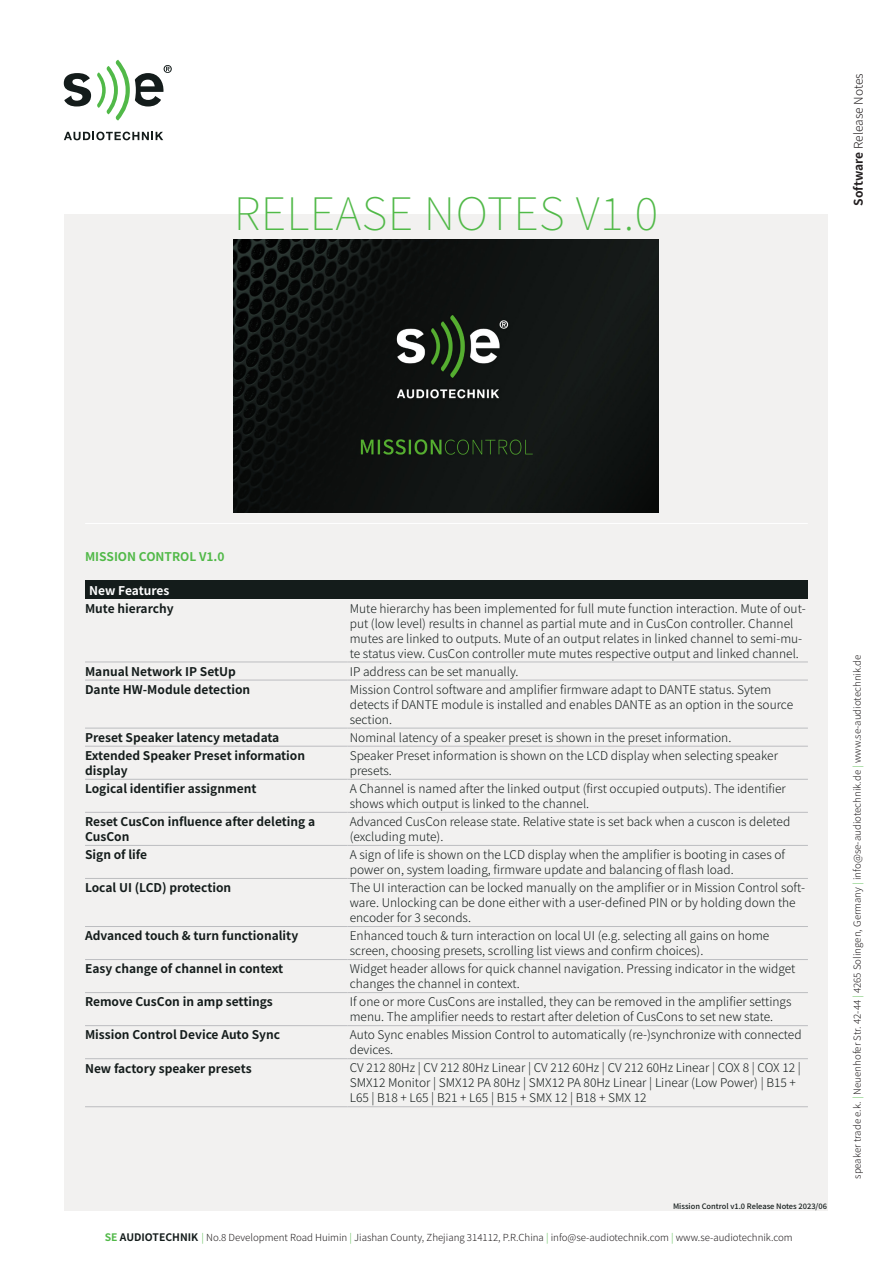
<style>
.page{position:relative;width:893px;height:1263px;background:#fff}
.page>*{position:absolute;margin:0;border:0;box-sizing:border-box;transform-origin:0 0}
.t1{font:200 45px "Source Han Sans CN";letter-spacing:.01em;color:#51b948}
.t2{font:300 12px/15px "Source Han Sans CN";color:#141c1b}
.t3{font:700 12px/15px "Source Han Sans CN";color:#141c1b}
.t4{font:300 12px "Source Han Sans CN";color:#231f20}
.t5{font:700 12px "Source Han Sans CN";color:#51b948}
.t6{font:700 12px "Source Han Sans CN";letter-spacing:-.005em;color:#fff}
.t7{font:300 10.35px "Source Han Sans CN";color:#141c1b}
.t8{font:300 9.75px "Source Han Sans CN";color:#231f20}
.t9{font:700 9.75px "Source Han Sans CN";letter-spacing:.09em;color:#141c1b}
.t10{font:500 7.5px "Source Han Sans CN";color:#141c1b}
.s1{font-weight:700}
.s2{font-weight:300}
.s3{font-weight:700;color:#51b948}
.s4{color:#51b948}
</style>
<div class="page">
<div style="left:64px;top:214px;width:764px;height:996px;background:#f2f1f0"></div>
<svg style="left:64px;top:132px;width:99px;height:8px"></svg>
<svg style="left:64px;top:73px;width:27px;height:33px"></svg>
<svg style="left:97px;top:60px;width:75px;height:61px"></svg>
<hr style="left:85px;top:523px;width:722px;height:1px;background:#fff">
<img style="left:234px;top:240px;width:425px;height:273px">
<div style="left:85px;top:581px;width:723px;height:18px;background:#141c1b"></div>
<hr style="left:85px;top:1106px;width:263px;height:1px;background:#bcbdc0">
<hr style="left:348px;top:1106px;width:460px;height:1px;background:#bcbdc0">
<hr style="left:85px;top:662px;width:263px;height:1px;background:#bcbdc0">
<hr style="left:348px;top:662px;width:460px;height:1px;background:#bcbdc0">
<hr style="left:85px;top:680px;width:263px;height:1px;background:#bcbdc0">
<hr style="left:348px;top:680px;width:460px;height:1px;background:#bcbdc0">
<hr style="left:85px;top:728px;width:263px;height:1px;background:#bcbdc0">
<hr style="left:348px;top:728px;width:460px;height:1px;background:#bcbdc0">
<hr style="left:85px;top:746px;width:263px;height:1px;background:#bcbdc0">
<hr style="left:348px;top:746px;width:460px;height:1px;background:#bcbdc0">
<hr style="left:85px;top:779px;width:263px;height:1px;background:#bcbdc0">
<hr style="left:348px;top:779px;width:460px;height:1px;background:#bcbdc0">
<hr style="left:85px;top:812px;width:263px;height:1px;background:#bcbdc0">
<hr style="left:348px;top:812px;width:460px;height:1px;background:#bcbdc0">
<hr style="left:85px;top:845px;width:263px;height:1px;background:#bcbdc0">
<hr style="left:348px;top:845px;width:460px;height:1px;background:#bcbdc0">
<hr style="left:85px;top:878px;width:263px;height:1px;background:#bcbdc0">
<hr style="left:348px;top:878px;width:460px;height:1px;background:#bcbdc0">
<hr style="left:85px;top:926px;width:263px;height:1px;background:#bcbdc0">
<hr style="left:348px;top:926px;width:460px;height:1px;background:#bcbdc0">
<hr style="left:85px;top:959px;width:263px;height:1px;background:#bcbdc0">
<hr style="left:348px;top:959px;width:460px;height:1px;background:#bcbdc0">
<hr style="left:85px;top:992px;width:263px;height:1px;background:#bcbdc0">
<hr style="left:348px;top:992px;width:460px;height:1px;background:#bcbdc0">
<hr style="left:85px;top:1025px;width:263px;height:1px;background:#bcbdc0">
<hr style="left:348px;top:1025px;width:460px;height:1px;background:#bcbdc0">
<hr style="left:85px;top:1058px;width:263px;height:1px;background:#bcbdc0">
<hr style="left:348px;top:1058px;width:460px;height:1px;background:#bcbdc0">
<p class="t1" style="left:234px;top:189px;width:426px">RELEASE NOTES V1.0</p>
<p class="t4" style="left:852px;top:206px;width:134px;rotate:-90deg"><span class="s1">Software</span> Release Notes</p>
<p class="t9" style="left:854px;top:195px;width:122px;rotate:-90deg">engineering <span class="s2">data sheet</span></p>
<p class="t5" style="left:85px;top:550px;width:141px">MISSION CONTROL V1.0</p>
<p class="t6" style="left:89px;top:583px;width:82px">New Features</p>
<p class="t3" style="left:85px;top:601px;width:90px">Mute hierarchy</p>
<p class="t2" style="left:350px;top:601px;width:457px">Mute hierarchy has been implemented for full mute function interaction. Mute of out&shy;put (low level) results in channel as partial mute and in CusCon controller. Channel mutes are linked to outputs. Mute of an output relates in linked channel to semi-mu&shy;te status view. CusCon controller mute mutes respective output and linked channel.</p>
<p class="t3" style="left:85px;top:664px;width:152px">Manual Network IP SetUp</p>
<p class="t2" style="left:350px;top:664px;width:170px">IP address can be set manually.</p>
<p class="t3" style="left:85px;top:682px;width:167px">Dante HW-Module detection</p>
<p class="t2" style="left:350px;top:682px;width:445px">Mission Control software and amplifier firmware adapt to DANTE status. Sytem detects if DANTE module is installed and enables DANTE as an option in the source section.</p>
<p class="t3" style="left:85px;top:730px;width:196px">Preset Speaker latency metadata</p>
<p class="t2" style="left:350px;top:730px;width:383px">Nominal latency of a speaker preset is shown in the preset information.</p>
<p class="t3" style="left:85px;top:748px;width:222px">Extended Speaker Preset information display</p>
<p class="t2" style="left:350px;top:748px;width:430px">Speaker Preset information is shown on the LCD display when selecting speaker presets.</p>
<p class="t3" style="left:85px;top:781px;width:173px">Logical identifier assignment</p>
<p class="t2" style="left:350px;top:781px;width:438px">A Channel is named after the linked output (first occupied outputs). The identifier shows which output is linked to the channel.</p>
<p class="t3" style="left:85px;top:814px;width:232px">Reset CusCon influence after deleting a<br>CusCon</p>
<p class="t2" style="left:350px;top:814px;width:442px">Advanced CusCon release state. Relative state is set back when a cuscon is deleted (excluding mute).</p>
<p class="t3" style="left:85px;top:847px;width:64px">Sign of life</p>
<p class="t2" style="left:350px;top:847px;width:437px">A sign of life is shown on the LCD display when the amplifier is booting in cases of power on, system loading, firmware update and balancing of flash load.</p>
<p class="t3" style="left:85px;top:881px;width:148px">Local UI (LCD) protection</p>
<p class="t2" style="left:350px;top:880px;width:457px">The UI interaction can be locked manually on the amplifier or in Mission Control soft&shy;ware. Unlocking can be done either with a user-defined PIN or by holding down the encoder for 3 seconds.</p>
<p class="t3" style="left:85px;top:929px;width:215px">Advanced touch &amp; turn functionality</p>
<p class="t2" style="left:350px;top:929px;width:421px">Enhanced touch &amp; turn interaction on local UI (e.g. selecting all gains on home screen, choosing presets, scrolling list views and confirm choices).</p>
<p class="t3" style="left:85px;top:962px;width:200px">Easy change of channel in context</p>
<p class="t2" style="left:350px;top:962px;width:447px">Widget header allows for quick channel navigation. Pressing indicator in the widget changes the channel in context.</p>
<p class="t3" style="left:85px;top:995px;width:189px">Remove CusCon in amp settings</p>
<p class="t2" style="left:350px;top:995px;width:443px">If one or more CusCons are installed, they can be removed in the amplifier settings menu. The amplifier needs to restart after deletion of CusCons to set new state.</p>
<p class="t3" style="left:85px;top:1028px;width:197px">Mission Control Device Auto Sync</p>
<p class="t2" style="left:350px;top:1028px;width:453px">Auto Sync enables Mission Control to automatically (re-)synchronize with connected devices.</p>
<p class="t3" style="left:85px;top:1061px;width:168px">New factory speaker presets</p>
<p class="t2" style="left:350px;top:1061px;width:453px">CV 212 80Hz | CV 212 80Hz Linear | CV 212 60Hz | CV 212 60Hz Linear | COX 8 | COX 12 |<br>SMX12 Monitor | SMX12 PA 80Hz | SMX12 PA 80Hz Linear | Linear (Low Power) | B15 +<br>L65 | B18 + L65 | B21 + L65 | B15 + SMX 12 | B18 + SMX 12</p>
<p class="t10" style="left:673px;top:1202px;width:156px">Mission Control v1.0 Release Notes 2023/06</p>
<p class="t7" style="left:105px;top:1231px;width:726px"><span class="s3">SE</span> <span class="s1">AUDIOTECHNIK</span> Head office <span class="s4">|</span> speaker trade <span class="s4">|</span> Neuenhofer Str. 42-44 <span class="s4">|</span> 42657 Solingen, Germany <span class="s4">|</span> www.se-audiotechnik.de <span class="s4">|</span> info@se-audiotechnik.de</p>
<p class="t8" style="left:202px;top:1231px;width:593px"><span class="s4">|</span> No.8 Development Road Huimin <span class="s4">|</span> Jiashan County, Zhejiang 314112, P.R.China <span class="s4">|</span> info@se-audiotechnik.com <span class="s4">|</span> www.se-audiotechnik.com</p>
<p class="t8" style="left:852px;top:1179px;width:526px;rotate:-90deg">speaker trade e.k. <span class="s4">|</span> Neuenhofer Str. 42-44 <span class="s4">|</span> 4265 Solingen, Germany <span class="s4">|</span> info@se-audiotechnik.de <span class="s4">|</span> www.se-audiotechnik.de</p>
</div>
